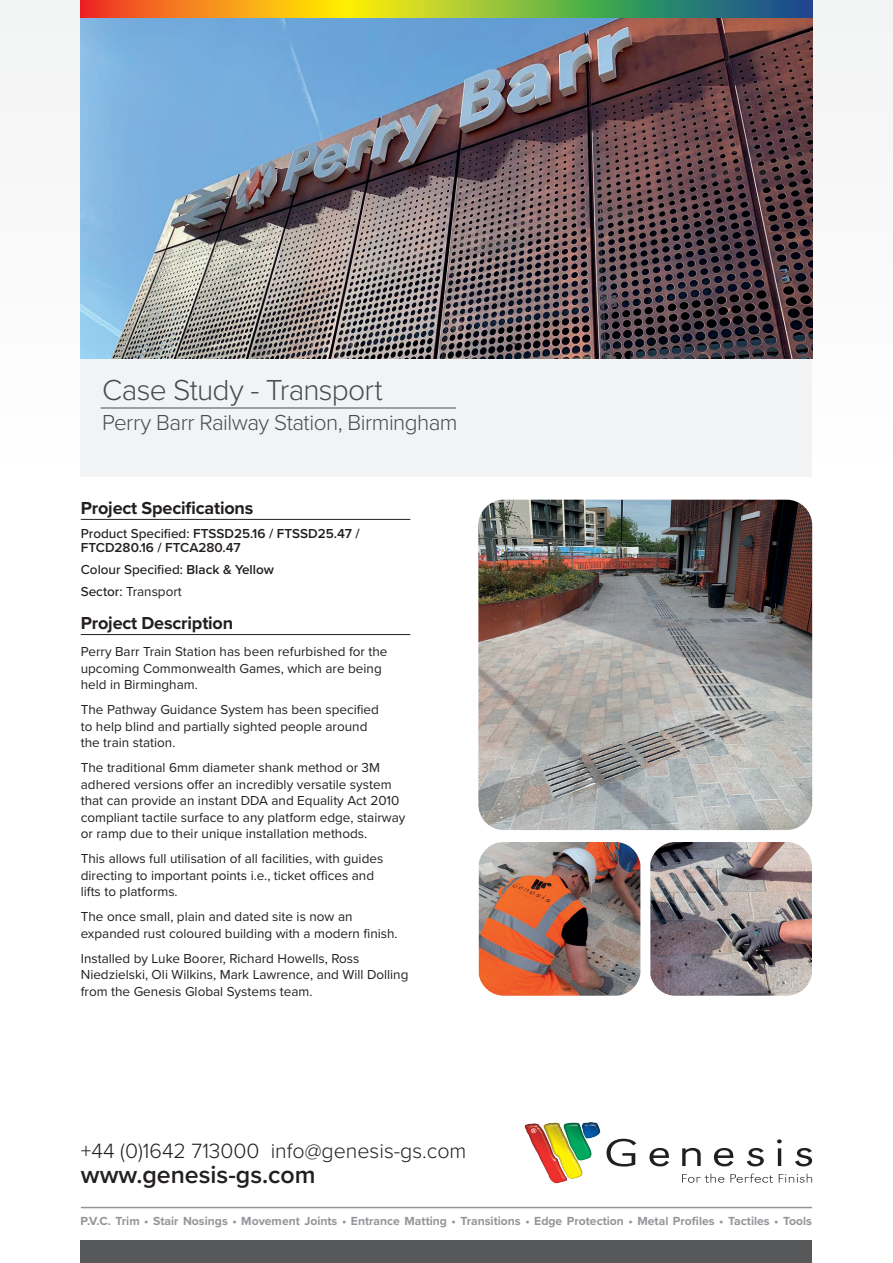
<style>
.page{position:relative;width:893px;height:1263px;background:#fff}
.page>*{position:absolute;margin:0;border:0;box-sizing:border-box;transform-origin:0 0}
.Page_Title{font:300 30px "Proxima Nova";letter-spacing:-.025em;color:#4b4c4d}
.t1{font:600 25.05px "Proxima Nova";color:#231f20}
.Page_Title-2{font:300 22.5px "Proxima Nova";letter-spacing:-.025em;color:#4b4c4d}
.t2{font:300 21.45px "Proxima Nova";color:#231f20}
.Sub_Head{font:700 18px "Proxima Nova";letter-spacing:-.01em;color:#231f20}
.Body{font:13.5px/16.5px "Proxima Nova";color:#231f20}
.Body-2{font:600 13.5px/13.5px "Proxima Nova";color:#231f20}
.Body-3{font:500 13.5px "Proxima Nova";color:#231f20}
.t3{font:700 12.15px "Proxima Nova";color:#939598}
.s1{font-weight:500}
.s2{font-weight:600}
</style>
<div class="page">
<div style="left:81px;top:1240px;width:731px;height:23px;background:#57585a"></div>
<hr style="left:82px;top:1207px;width:729px;height:1px;background:#939598">
<img style="left:524px;top:1122px;width:77px;height:62px">
<svg style="left:606px;top:1139px;width:30px;height:27px"></svg>
<svg style="left:649px;top:1148px;width:20px;height:18px"></svg>
<svg style="left:682px;top:1148px;width:19px;height:18px"></svg>
<svg style="left:714px;top:1148px;width:19px;height:18px"></svg>
<svg style="left:747px;top:1148px;width:17px;height:18px"></svg>
<hr style="left:778px;top:1148px;width:3px;height:18px;background:#231f20">
<svg style="left:777px;top:1139px;width:5px;height:4px"></svg>
<svg style="left:795px;top:1148px;width:17px;height:18px"></svg>
<svg style="left:682px;top:1173px;width:130px;height:10px"></svg>
<svg style="left:531px;top:1128px;width:5px;height:5px"></svg>
<div style="left:0;top:0;width:893px;height:478px;background:#f9f9f9"></div>
<div style="left:81px;top:336px;width:731px;height:141px;background:#f2f3f4"></div>
<img style="left:81px;top:17px;width:731px;height:341px">
<hr style="left:81px;top:519px;width:329px;height:1px;background:#231f20">
<hr style="left:81px;top:634px;width:329px;height:1px;background:#231f20">
<hr style="left:101px;top:408px;width:355px;height:1px;background:#4b4c4d">
<img style="left:478px;top:500px;width:334px;height:330px">
<img style="left:479px;top:842px;width:161px;height:154px">
<img style="left:650px;top:842px;width:162px;height:154px">
<svg style="left:81px;top:0;width:731px;height:17px;background:#9e9d3b"></svg>
<p class="Page_Title" style="left:102px;top:368px;width:282px">Case Study - Transport</p>
<p class="Page_Title-2" style="left:102px;top:406px;width:357px">Perry Barr Railway Station, Birmingham</p>
<p class="Sub_Head" style="left:81px;top:494px;width:174px">Project Specifications</p>
<p class="Body-2" style="left:81px;top:526px;width:281px"><span class="s1">Product Specified:</span> FTSSD25.16 / FTSSD25.47 /<br>FTCD280.16 / FTCA280.47</p>
<p class="Body-3" style="left:81px;top:559px;width:195px">Colour Specified: <span class="s2">Black &amp; Yellow</span></p>
<p class="Body" style="left:81px;top:582px;width:103px"><span class="s1">Sector:</span> Transport</p>
<p class="Sub_Head" style="left:81px;top:610px;width:154px">Project Description</p>
<p class="Body" style="left:81px;top:643px;width:308px">Perry Barr Train Station has been refurbished for the upcoming Commonwealth Games, which are being held in Birmingham.</p>
<p class="Body" style="left:81px;top:701px;width:300px">The Pathway Guidance System has been specified to help blind and partially sighted people around the train station.</p>
<p class="Body" style="left:81px;top:759px;width:326px">The traditional 6mm diameter shank method or 3M adhered versions offer an incredibly versatile system that can provide an instant DDA and Equality Act 2010 compliant tactile surface to any platform edge, stairway or ramp due to their unique installation methods.</p>
<p class="Body" style="left:81px;top:850px;width:304px">This allows full utilisation of all facilities, with guides directing to important points i.e., ticket offices and lifts to platforms.</p>
<p class="Body" style="left:81px;top:908px;width:318px">The once small, plain and dated site is now an expanded rust coloured building with a modern finish.</p>
<p class="Body" style="left:81px;top:949px;width:329px">Installed by Luke Boorer, Richard Howells, Ross<br>Niedzielski, Oli Wilkins, Mark Lawrence, and Will Dolling from the Genesis Global Systems team.</p>
<h3 class="t2" style="left:81px;top:1135px;width:387px">+44 (0)1642 713000 info@genesis-gs.com</h3>
<h2 class="t1" style="left:81px;top:1156px;width:236px">www.genesis-gs.com</h2>
<p class="t3" style="left:81px;top:1211px;width:733px">P.V.C. Trim • Stair Nosings • Movement Joints • Entrance Matting • Transitions • Edge Protection • Metal Profiles • Tactiles • Tools</p>
</div>
